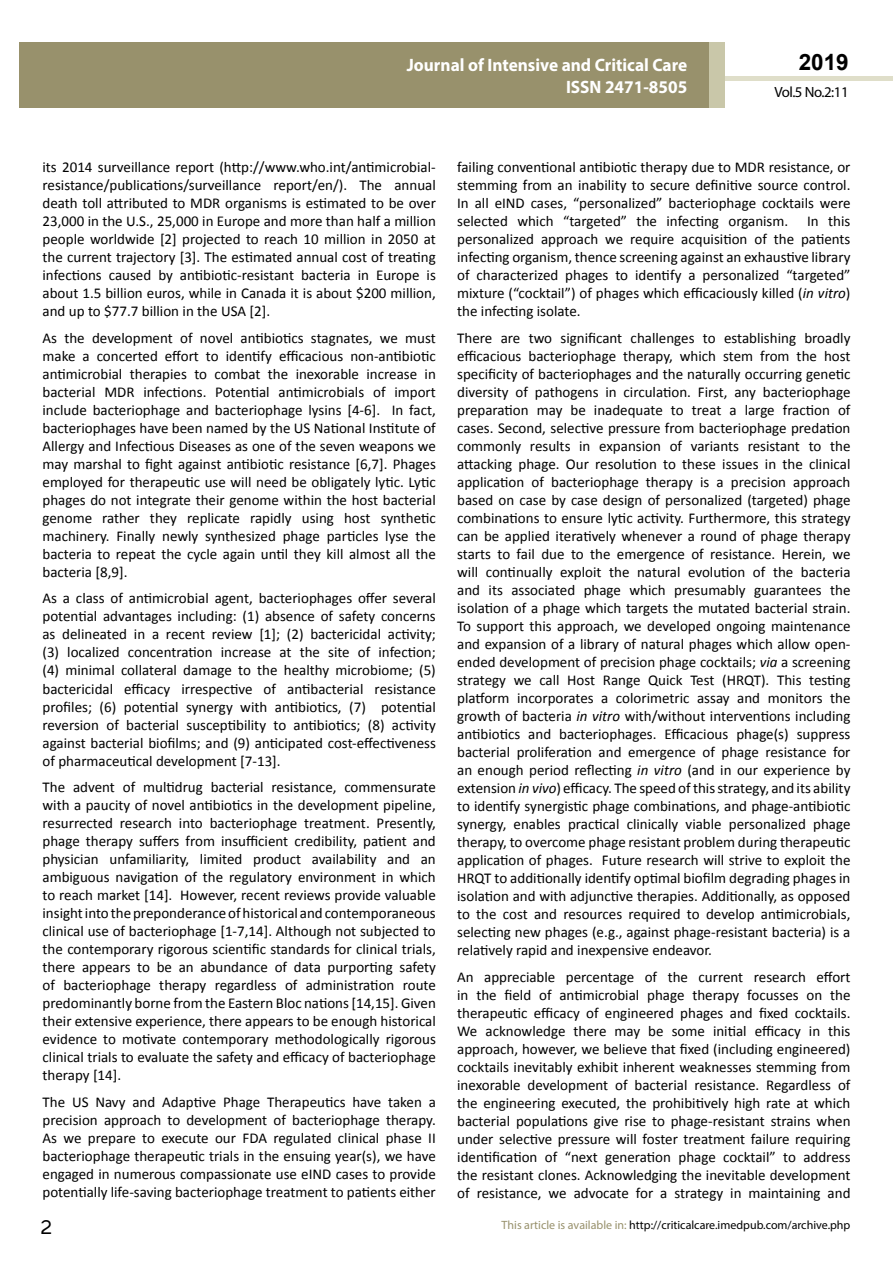
<style>
.page{position:relative;width:893px;height:1263px;background:#fff}
.page>*{position:absolute;margin:0;border:0;box-sizing:border-box;transform-origin:0 0}
.t1{font:25.5px "Tunga";color:#000}
.t2{font:700 22.5px "Arial";color:#000}
.t3{font:700 18px/21.6px "Myriad Pro";color:#fff;text-align:right;scale:.96 1}
.t4{font:15px/18px "Calibri";color:#000;text-align:justify}
.t5{font:14.85px "Myriad Pro";letter-spacing:-.03em;color:#000}
.t6{font:12px "Myriad Pro";color:#000}
.s1{font-style:italic}
.s2{color:#98916c}
</style>
<div class="page">
<div style="left:725px;top:76px;width:168px;height:5px;background:#dfdec9"></div>
<div style="left:19px;top:42px;width:690px;height:66px;background:#98916c"></div>
<div style="left:709px;top:42px;width:16px;height:66px;background:#c9c7a9"></div>
<p class="t3" style="left:517px;top:53px;width:198px">ARCHIVOS DE MEDICINA<br>ISSN 1698-9465</p>
<h2 class="t2" style="left:799px;top:47px;width:52px">2019</h2>
<p class="t3" style="left:407px;top:54px;width:294px">Journal of Intensive and Critical Care<br>ISSN 2471-8505</p>
<p class="t5" style="left:774px;top:83px;width:76px">Vol.5 No.2:11</p>
<p class="t4" style="left:43px;top:158px;width:395px">its 2014 surveillance report (http://www.who.int/antimicrobial&shy;resistance/publications/surveillance report/en/). The annual death toll attributed to MDR organisms is estimated to be over 23,000 in the U.S., 25,000 in Europe and more than half a million people worldwide [2] projected to reach 10 million in 2050 at the current trajectory [3]. The estimated annual cost of treating infections caused by antibiotic-resistant bacteria in Europe is about 1.5 billion euros, while in Canada it is about $200 million, and up to $77.7 billion in the USA [2].</p>
<p class="t4" style="left:43px;top:329px;width:395px">As the development of novel antibiotics stagnates, we must make a concerted effort to identify efficacious non-antibiotic antimicrobial therapies to combat the inexorable increase in bacterial MDR infections. Potential antimicrobials of import include bacteriophage and bacteriophage lysins [4-6]. In fact, bacteriophages have been named by the US National Institute of Allergy and Infectious Diseases as one of the seven weapons we may marshal to fight against antibiotic resistance [6,7]. Phages employed for therapeutic use will need be obligately lytic. Lytic phages do not integrate their genome within the host bacterial genome rather they replicate rapidly using host synthetic machinery. Finally newly synthesized phage particles lyse the bacteria to repeat the cycle again until they kill almost all the bacteria [8,9].</p>
<p class="t4" style="left:42px;top:589px;width:395px">As a class of antimicrobial agent, bacteriophages offer several potential advantages including: (1) absence of safety concerns as delineated in a recent review [1]; (2) bactericidal activity; (3) localized concentration increase at the site of infection; (4) minimal collateral damage to the healthy microbiome; (5) bactericidal efficacy irrespective of antibacterial resistance profiles; (6) potential synergy with antibiotics, (7) potential reversion of bacterial susceptibility to antibiotics; (8) activity against bacterial biofilms; and (9) anticipated cost-effectiveness of pharmaceutical development [7-13].</p>
<p class="t4" style="left:43px;top:778px;width:395px">The advent of multidrug bacterial resistance, commensurate with a paucity of novel antibiotics in the development pipeline, resurrected research into bacteriophage treatment. Presently, phage therapy suffers from insufficient credibility, patient and physician unfamiliarity, limited product availability and an ambiguous navigation of the regulatory environment in which to reach market [14]. However, recent reviews provide valuable insight into the preponderance of historical and contemporaneous clinical use of bacteriophage [1-7,14]. Although not subjected to the contemporary rigorous scientific standards for clinical trials, there appears to be an abundance of data purporting safety of bacteriophage therapy regardless of administration route predominantly borne from the Eastern Bloc nations [14,15]. Given their extensive experience, there appears to be enough historical evidence to motivate contemporary methodologically rigorous clinical trials to evaluate the safety and efficacy of bacteriophage therapy [14].</p>
<p class="t4" style="left:43px;top:1092px;width:395px">The US Navy and Adaptive Phage Therapeutics have taken a precision approach to development of bacteriophage therapy.<br>As we prepare to execute our FDA regulated clinical phase II bacteriophage therapeutic trials in the ensuing year(s), we have engaged in numerous compassionate use eIND cases to provide potentially life-saving bacteriophage treatment to patients either</p>
<p class="t4" style="left:457px;top:158px;width:395px">failing conventional antibiotic therapy due to MDR resistance, or stemming from an inability to secure definitive source control.<br>In all eIND cases, “personalized” bacteriophage cocktails were selected which “targeted” the infecting organism.</p>
<p class="t4" style="left:457px;top:212px;width:395px;text-indent:350px">In this personalized approach we require acquisition of the patients infecting organism, thence screening against an exhaustive library of characterized phages to identify a personalized “targeted” mixture (“cocktail”) of phages which efficaciously killed (<span class="s1">in vitro</span>) the infecting isolate.</p>
<p class="t4" style="left:457px;top:329px;width:395px">There are two significant challenges to establishing broadly efficacious bacteriophage therapy, which stem from the host specificity of bacteriophages and the naturally occurring genetic diversity of pathogens in circulation. First, any bacteriophage preparation may be inadequate to treat a large fraction of cases. Second, selective pressure from bacteriophage predation commonly results in expansion of variants resistant to the attacking phage. Our resolution to these issues in the clinical application of bacteriophage therapy is a precision approach based on case by case design of personalized (targeted) phage combinations to ensure lytic activity. Furthermore, this strategy can be applied iteratively whenever a round of phage therapy starts to fail due to the emergence of resistance. Herein, we will continually exploit the natural evolution of the bacteria and its associated phage which presumably guarantees the isolation of a phage which targets the mutated bacterial strain.<br>To support this approach, we developed ongoing maintenance and expansion of a library of natural phages which allow open&shy;ended development of precision phage cocktails; <span class="s1">via</span> a screening strategy we call Host Range Quick Test (HRQT). This testing platform incorporates a colorimetric assay and monitors the growth of bacteria <span class="s1">in vitro</span> with/without interventions including antibiotics and bacteriophages. Efficacious phage(s) suppress bacterial proliferation and emergence of phage resistance for an enough period reflecting <span class="s1">in vitro</span> (and in our experience by extension <span class="s1">in vivo</span>) efficacy. The speed ofthisstrategy, and its ability to identify synergistic phage combinations, and phage-antibiotic synergy, enables practical clinically viable personalized phage therapy, to overcome phage resistant problem during therapeutic application of phages. Future research will strive to exploit the HRQT to additionally identify optimal biofilm degrading phages in isolation and with adjunctive therapies. Additionally, as opposed to the cost and resources required to develop antimicrobials, selecting new phages (e.g., against phage-resistant bacteria) is a relatively rapid and inexpensive endeavor.</p>
<p class="t4" style="left:457px;top:967px;width:395px">An appreciable percentage of the current research effort in the field of antimicrobial phage therapy focusses on the therapeutic efficacy of engineered phages and fixed cocktails.<br>We acknowledge there may be some initial efficacy in this approach, however, we believe that fixed (including engineered) cocktails inevitably exhibit inherent weaknesses stemming from inexorable development of bacterial resistance. Regardless of the engineering executed, the prohibitively high rate at which bacterial populations give rise to phage-resistant strains when under selective pressure will foster treatment failure requiring identification of “next generation phage cocktail” to address the resistant clones. Acknowledging the inevitable development of resistance, we advocate for a strategy in maintaining and</p>
<h1 class="t1" style="left:41px;top:1210px;width:13px">2</h1>
<p class="t6" style="left:502px;top:1218px;width:350px"><span class="s2">This article is available in:</span> http://criticalcare.imedpub.com/archive.php</p>
</div>
